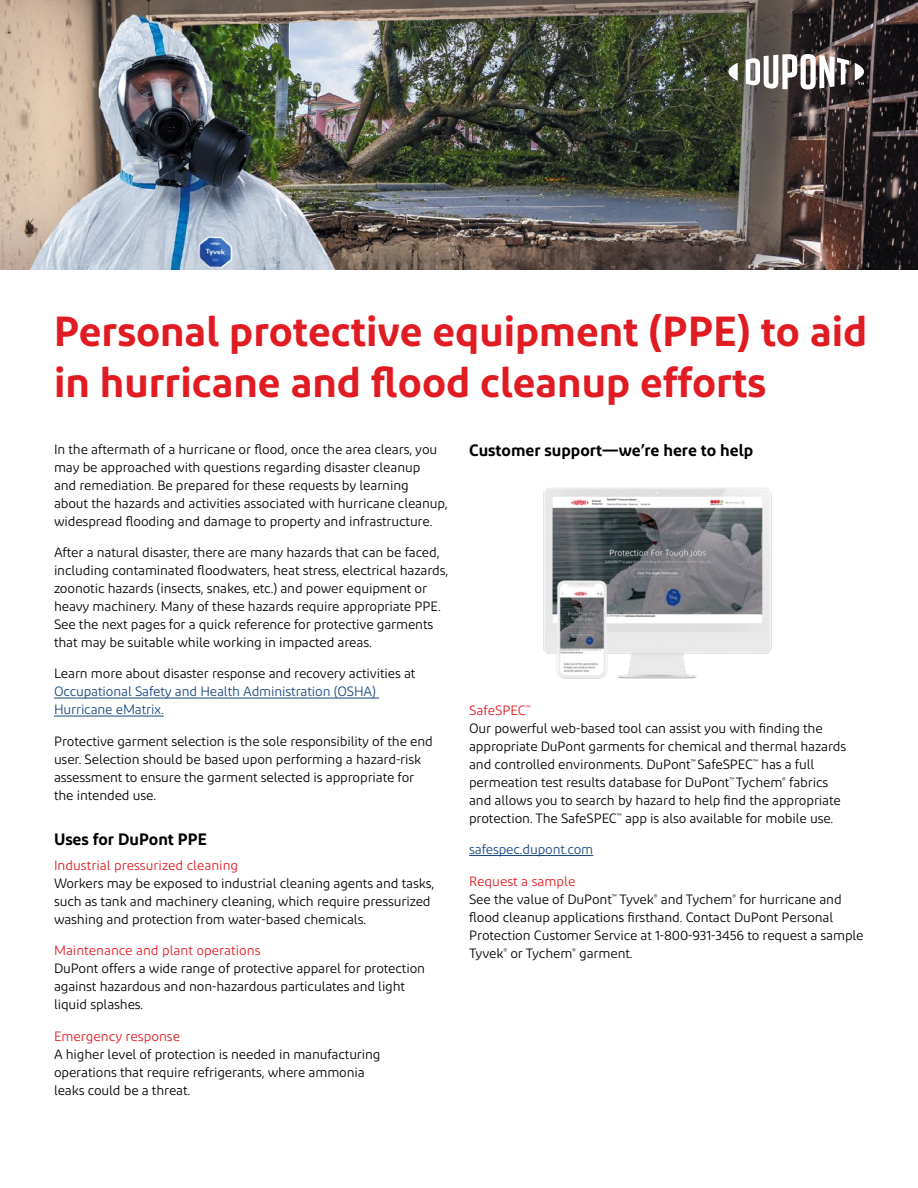
<style>
.page{position:relative;width:918px;height:1188px;background:#fff}
.page>*{position:absolute;margin:0;border:0;box-sizing:border-box;transform-origin:0 0}
.t1{font:600 42px/51px "Diodrum";color:#e11b22}
.t2{font:600 16.5px "Diodrum";color:#000}
.t3{font:13.5px/18px "Diodrum";letter-spacing:-.01em;color:#000}
.t4{font:13.5px/18px "Diodrum";letter-spacing:-.01em;color:#17477e}
.t5{font:13.5px "Diodrum";color:#e11b22}
.s1{color:#e11b22}
</style>
<div class="page">
<hr style="left:54px;top:698px;width:325px;height:1px;background:#17477e">
<hr style="left:54px;top:716px;width:110px;height:1px;background:#17477e">
<hr style="left:469px;top:855px;width:124px;height:1px;background:#17477e">
<img style="left:0;top:0;width:918px;height:270px">
<svg style="left:728px;top:63px;width:10px;height:18px"></svg>
<svg style="left:746px;top:54px;width:103px;height:36px"></svg>
<svg style="left:855px;top:63px;width:9px;height:22px"></svg>
<img style="left:543px;top:488px;width:229px;height:191px">
<h1 class="t1" style="left:54px;top:305px;width:815px">Personal protective equipment (PPE) to aid in hurricane and flood cleanup efforts</h1>
<p class="t3" style="left:54px;top:440px;width:395px">In the aftermath of a hurricane or flood, once the area clears, you may be approached with questions regarding disaster cleanup<br>and remediation. Be prepared for these requests by learning<br>about the hazards and activities associated with hurricane cleanup, widespread flooding and damage to property and infrastructure.</p>
<p class="t3" style="left:54px;top:543px;width:396px">After a natural disaster, there are many hazards that can be faced, including contaminated floodwaters, heat stress, electrical hazards, zoonotic hazards (insects, snakes, etc.) and power equipment or heavy machinery. Many of these hazards require appropriate PPE.<br>See the next pages for a quick reference for protective garments that may be suitable while working in impacted areas.</p>
<p class="t3" style="left:54px;top:665px;width:363px">Learn more about disaster response and recovery activities at</p>
<p class="t4" style="left:54px;top:683px;width:324px">Occupational Safety and Health Administration (OSHA)<br>Hurricane eMatrix.</p>
<p class="t3" style="left:54px;top:732px;width:380px">Protective garment selection is the sole responsibility of the end user. Selection should be based upon performing a hazard-risk assessment to ensure the garment selected is appropriate for the intended use.</p>
<p class="t2" style="left:54px;top:829px;width:155px">Uses for DuPont PPE</p>
<p class="t5" style="left:54px;top:857px;width:186px">Industrial pressurized cleaning</p>
<p class="t3" style="left:54px;top:874px;width:382px">Workers may be exposed to industrial cleaning agents and tasks, such as tank and machinery cleaning, which require pressurized washing and protection from water-based chemicals.</p>
<p class="t5" style="left:54px;top:942px;width:208px">Maintenance and plant operations</p>
<p class="t3" style="left:54px;top:959px;width:373px">DuPont offers a wide range of protective apparel for protection against hazardous and non-hazardous particulates and light liquid splashes.</p>
<p class="t5" style="left:54px;top:1028px;width:128px">Emergency response</p>
<p class="t3" style="left:54px;top:1045px;width:328px">A higher level of protection is needed in manufacturing operations that require refrigerants, where ammonia leaks could be a threat.</p>
<p class="t2" style="left:469px;top:439px;width:286px">Customer support—we’re here to help</p>
<p class="t3" style="left:469px;top:701px;width:379px"><span class="s1">SafeSPEC</span><sup>™<br></sup>Our powerful web-based tool can assist you with finding the appropriate DuPont garments for chemical and thermal hazards and controlled environments. DuPont<sup>™</sup> SafeSPEC<sup>™</sup> has a full permeation test results database for DuPont<sup>™</sup> Tychem<sup>®</sup> fabrics and allows you to search by hazard to help find the appropriate protection. The SafeSPEC<sup>™</sup> app is also available for mobile use.</p>
<p class="t4" style="left:469px;top:840px;width:126px">safespec.dupont.com</p>
<p class="t3" style="left:469px;top:872px;width:396px"><span class="s1">Request a sample<br></span>See the value of DuPont<sup>™</sup> Tyvek<sup>®</sup> and Tychem<sup>®</sup> for hurricane and flood cleanup applications firsthand. Contact DuPont Personal Protection Customer Service at 1-800-931-3456 to request a sample Tyvek<sup>®</sup> or Tychem<sup>®</sup> garment.</p>
</div>
